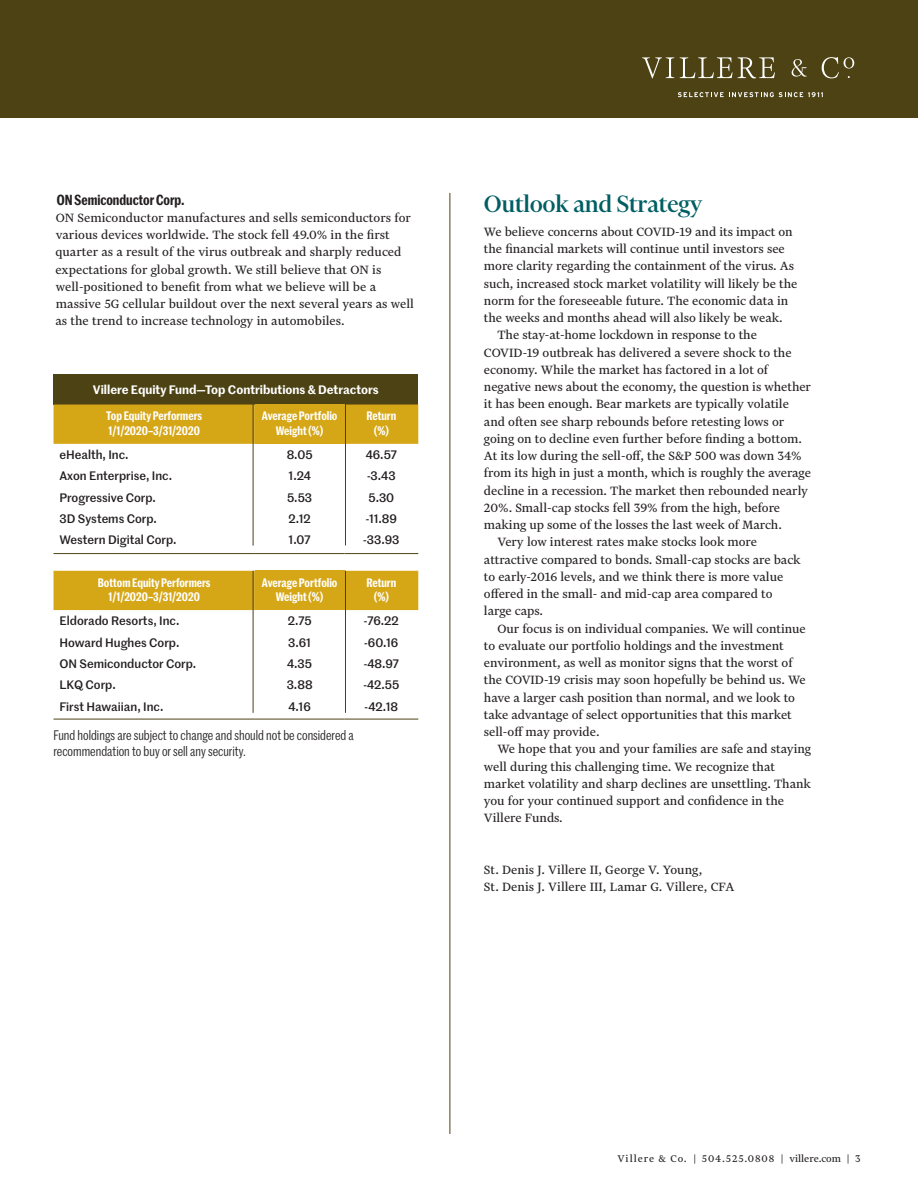
<style>
.page{position:relative;width:918px;height:1188px;background:#fff}
.page>*{position:absolute;margin:0;border:0;box-sizing:border-box;transform-origin:0 0}
.t1{font:500 27px "Financier Display";color:#005e63}
.t2{font:14.25px/17.2px "Financier Text";letter-spacing:-.005em;color:#231f20}
.t3{font:13.5px/16.2px "Marr Sans Cond";color:#231f20}
.t4{font:500 12px "Marr Sans";color:#231f20}
.t5{font:600 12px/14.4px "Marr Sans Cond";color:#fff;text-align:center}
.t6{font:600 12px "Marr Sans";color:#fff}
.t7{font:11.7px "Financier Text";letter-spacing:.08em;color:#231f20}
.s1{font-family:"Marr Sans Cond";font-weight:600}
</style>
<div class="page">
<div style="left:0;top:0;width:918px;height:117px;background:#4c4214"></div>
<div style="left:54px;top:374px;width:364px;height:31px;background:#4c4214"></div>
<div style="left:54px;top:405px;width:364px;height:39px;background:#d5a616"></div>
<div style="left:255px;top:405px;width:90px;height:39px;background:#d5a616"></div>
<hr style="left:54px;top:553px;width:201px;height:1px;background:#4c4214">
<hr style="left:255px;top:553px;width:90px;height:1px;background:#4c4214">
<hr style="left:345px;top:553px;width:73px;height:1px;background:#4c4214">
<hr style="left:253px;top:404px;width:1px;height:142px;background:#4c4214">
<hr style="left:345px;top:403px;width:1px;height:142px;background:#4c4214">
<div style="left:54px;top:571px;width:364px;height:39px;background:#d5a616"></div>
<div style="left:255px;top:571px;width:90px;height:39px;background:#d5a616"></div>
<hr style="left:54px;top:719px;width:201px;height:1px;background:#4c4214">
<hr style="left:255px;top:719px;width:90px;height:1px;background:#4c4214">
<hr style="left:345px;top:719px;width:73px;height:1px;background:#4c4214">
<hr style="left:253px;top:571px;width:1px;height:142px;background:#4c4214">
<hr style="left:345px;top:571px;width:1px;height:142px;background:#4c4214">
<svg style="left:642px;top:57px;width:32px;height:21px"></svg>
<svg style="left:680px;top:57px;width:95px;height:21px"></svg>
<svg style="left:792px;top:59px;width:15px;height:18px"></svg>
<svg style="left:822px;top:57px;width:32px;height:21px"></svg>
<svg style="left:678px;top:92px;width:145px;height:5px"></svg>
<hr style="left:450px;top:193px;width:1px;height:941px;background:#4c4214">
<p class="t2" style="left:55px;top:192px;width:360px"><span class="s1">ON Semiconductor Corp.<br></span>ON Semiconductor manufactures and sells semiconductors for various devices worldwide. The stock fell 49.0% in the first quarter as a result of the virus outbreak and sharply reduced expectations for global growth. We still believe that ON is well-positioned to benefit from what we believe will be a massive 5G cellular buildout over the next several years as well as the trend to increase technology in automobiles.</p>
<p class="t6" style="left:93px;top:380px;width:287px">Villere Equity Fund—Top Contributions &amp; Detractors</p>
<p class="t5" style="left:106px;top:408px;width:97px;text-align:left">Top Equity Performers<br>1/1/2020–3/31/2020</p>
<p class="t5" style="left:262px;top:408px;width:77px">Average Portfolio<br>Weight (%)</p>
<p class="t5" style="left:367px;top:408px;width:31px">Return (%)</p>
<p class="t4" style="left:60px;top:446px;width:71px">eHealth, Inc.</p>
<p class="t4" style="left:287px;top:446px;width:28px">8.05</p>
<p class="t4" style="left:366px;top:446px;width:33px">46.57</p>
<p class="t4" style="left:60px;top:467px;width:114px">Axon Enterprise, Inc.</p>
<p class="t4" style="left:289px;top:467px;width:24px">1.24</p>
<p class="t4" style="left:367px;top:467px;width:30px">-3.43</p>
<p class="t4" style="left:60px;top:489px;width:98px">Progressive Corp.</p>
<p class="t4" style="left:287px;top:489px;width:26px">5.53</p>
<p class="t4" style="left:369px;top:489px;width:27px">5.30</p>
<p class="t4" style="left:60px;top:510px;width:99px">3D Systems Corp.</p>
<p class="t4" style="left:289px;top:510px;width:24px">2.12</p>
<p class="t4" style="left:366px;top:510px;width:33px">-11.89</p>
<p class="t4" style="left:60px;top:531px;width:119px">Western Digital Corp.</p>
<p class="t4" style="left:289px;top:531px;width:24px">1.07</p>
<p class="t4" style="left:363px;top:531px;width:38px">-33.93</p>
<p class="t5" style="left:98px;top:574px;width:114px">Bottom Equity Performers<br>1/1/2020–3/31/2020</p>
<p class="t5" style="left:262px;top:574px;width:77px">Average Portfolio<br>Weight (%)</p>
<p class="t5" style="left:367px;top:574px;width:31px">Return (%)</p>
<p class="t4" style="left:60px;top:612px;width:121px">Eldorado Resorts, Inc.</p>
<p class="t4" style="left:288px;top:612px;width:25px">2.75</p>
<p class="t4" style="left:364px;top:612px;width:36px">-76.22</p>
<p class="t4" style="left:60px;top:634px;width:121px">Howard Hughes Corp.</p>
<p class="t4" style="left:288px;top:634px;width:24px">3.61</p>
<p class="t4" style="left:364px;top:634px;width:36px">-60.16</p>
<p class="t4" style="left:60px;top:655px;width:138px">ON Semiconductor Corp.</p>
<p class="t4" style="left:287px;top:655px;width:26px">4.35</p>
<p class="t4" style="left:364px;top:655px;width:37px">-48.97</p>
<p class="t4" style="left:60px;top:676px;width:58px">LKQ Corp.</p>
<p class="t4" style="left:287px;top:676px;width:27px">3.88</p>
<p class="t4" style="left:363px;top:676px;width:38px">-42.55</p>
<p class="t4" style="left:60px;top:698px;width:105px">First Hawaiian, Inc.</p>
<p class="t4" style="left:289px;top:698px;width:24px">4.16</p>
<p class="t4" style="left:365px;top:698px;width:35px">-42.18</p>
<p class="t3" style="left:54px;top:726px;width:302px">Fund holdings are subject to change and should not be considered a recommendation to buy or sell any security.</p>
<p class="t1" style="left:484px;top:190px;width:220px">Outlook and Strategy</p>
<p class="t2" style="left:484px;top:223px;width:315px">We believe concerns about COVID-19 and its impact on the financial markets will continue until investors see more clarity regarding the containment of the virus. As such, increased stock market volatility will likely be the norm for the foreseeable future. The economic data in the weeks and months ahead will also likely be weak.</p>
<p class="t2" style="left:484px;top:327px;width:329px;text-indent:14px">The stay-at-home lockdown in response to the COVID-19 outbreak has delivered a severe shock to the economy. While the market has factored in a lot of negative news about the economy, the question is whether it has been enough. Bear markets are typically volatile and often see sharp rebounds before retesting lows or going on to decline even further before finding a bottom.<br>At its low during the sell-off, the S&amp;P 500 was down 34% from its high in just a month, which is roughly the average decline in a recession. The market then rebounded nearly 20%. Small-cap stocks fell 39% from the high, before making up some of the losses the last week of March.</p>
<p class="t2" style="left:484px;top:534px;width:318px;text-indent:14px">Very low interest rates make stocks look more attractive compared to bonds. Small-cap stocks are back to early-2016 levels, and we think there is more value offered in the small- and mid-cap area compared to large caps.</p>
<p class="t2" style="left:484px;top:620px;width:323px;text-indent:14px">Our focus is on individual companies. We will continue to evaluate our portfolio holdings and the investment environment, as well as monitor signs that the worst of the COVID-19 crisis may soon hopefully be behind us. We have a larger cash position than normal, and we look to take advantage of select opportunities that this market sell-off may provide.</p>
<p class="t2" style="left:484px;top:741px;width:329px;text-indent:14px">We hope that you and your families are safe and staying well during this challenging time. We recognize that market volatility and sharp declines are unsettling. Thank you for your continued support and confidence in the Villere Funds.</p>
<p class="t2" style="left:484px;top:861px;width:252px">St. Denis J. Villere II, George V. Young,<br>St. Denis J. Villere III, Lamar G. Villere, CFA</p>
<p class="t7" style="left:617px;top:1152px;width:245px">Villere &amp; Co. | 504.525.0808 | villere.com | 3</p>
</div>
